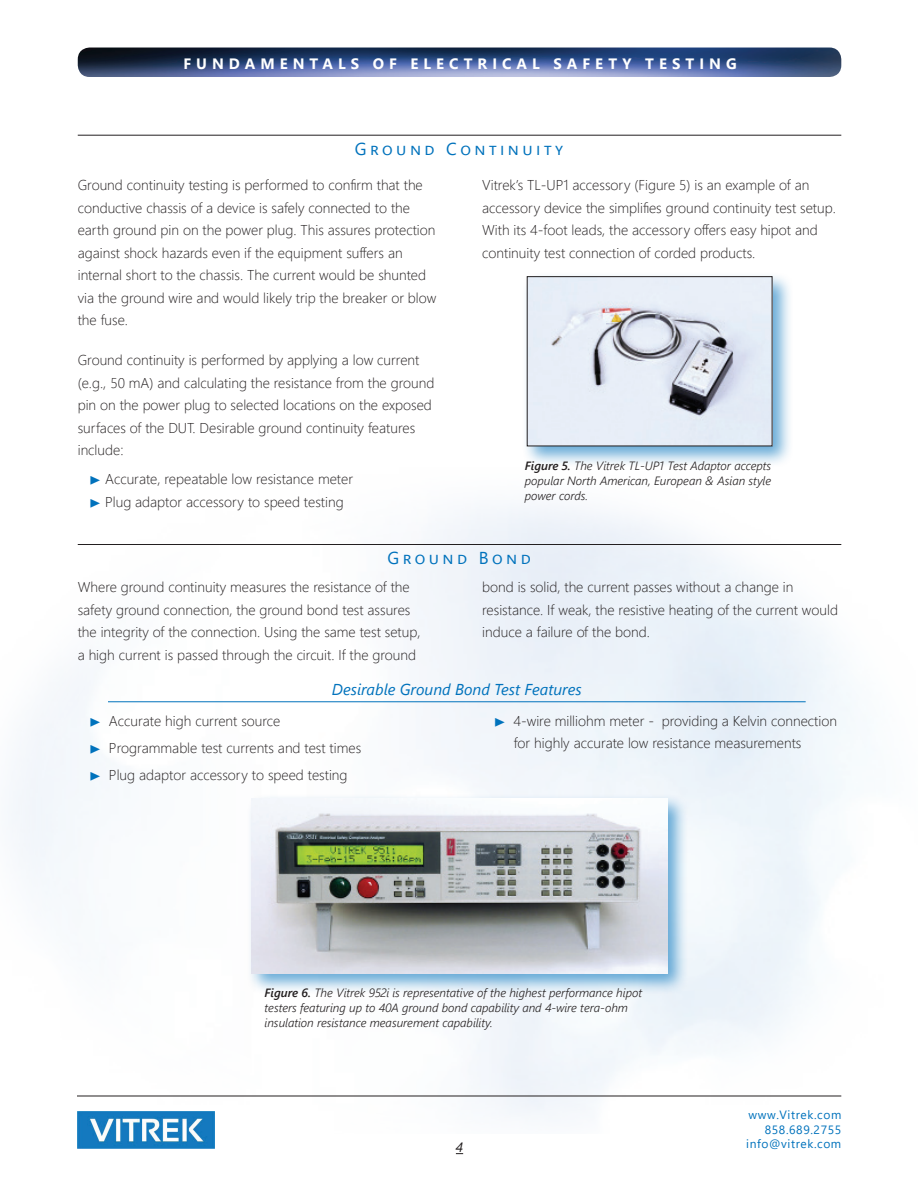
<style>
.page{position:relative;width:918px;height:1188px;background:#fff}
.page>*{position:absolute;margin:0;border:0;box-sizing:border-box;transform-origin:0 0}
.t1{font:17.25px "Segoe UI";letter-spacing:.2em;color:#0072bc}
.t2{font:italic 15.75px "Segoe UI";color:#0072bc}
.t3{font:700 15px "Segoe UI";letter-spacing:.335em;color:#fff}
.t4{font:300 14.25px/22.5px "Segoe UI";color:#231f20}
.t5{font:italic 13.5px "Segoe UI";color:#231f20}
.t6{font:italic 300 12px/15px "Segoe UI";color:#231f20;text-align:justify}
.t7{font:12px/14.4px "Segoe UI";letter-spacing:.05em;color:#0072bc;text-align:right}
.s1{color:#0072bc}
.s2{font-weight:600}
</style>
<div class="page">
<img style="left:11px;top:505px;width:843px;height:629px">
<img style="left:78px;top:48px;width:763px;height:29px">
<hr style="left:78px;top:135px;width:763px;height:1px;background:#231f20">
<hr style="left:78px;top:544px;width:763px;height:1px;background:#231f20">
<div style="left:522px;top:272px;width:272px;height:196px;background:#0072bc;opacity:.6"></div>
<img style="left:529px;top:278px;width:241px;height:166px">
<div style="left:527px;top:276px;width:245px;height:170px;border:1px solid #231f20"></div>
<hr style="left:108px;top:702px;width:698px;height:1px;background:#0072bc">
<div style="left:247px;top:793px;width:442px;height:202px;background:#0072bc;opacity:.6"></div>
<img style="left:252px;top:798px;width:415px;height:175px">
<hr style="left:77px;top:1096px;width:764px;height:1px;background:#231f20">
<img style="left:78px;top:1111px;width:137px;height:38px">
<p class="t3" style="left:183px;top:50px;width:555px">FUNDAMENTALS OF ELECTRICAL SAFETY TESTING</p>
<p class="t1" style="left:355px;top:133px;width:210px">Ground Continuity</p>
<p class="t4" style="left:78px;top:173px;width:360px">Ground continuity testing is performed to confirm that the conductive chassis of a device is safely connected to the earth ground pin on the power plug. This assures protection against shock hazards even if the equipment suffers an internal short to the chassis. The current would be shunted via the ground wire and would likely trip the breaker or blow the fuse.</p>
<p class="t4" style="left:78px;top:347px;width:358px">Ground continuity is performed by applying a low current (e.g., 50 mA) and calculating the resistance from the ground pin on the power plug to selected locations on the exposed surfaces of the DUT. Desirable ground continuity features include:</p>
<p class="t4" style="left:90px;top:466px;width:265px"><span class="s1">◆</span> Accurate, repeatable low resistance meter</p>
<p class="t4" style="left:90px;top:489px;width:256px"><span class="s1">◆</span> Plug adaptor accessory to speed testing</p>
<p class="t4" style="left:482px;top:173px;width:355px">Vitrek’s TL-UP1 accessory (Figure 5) is an example of an accessory device the simplifies ground continuity test setup.<br>With its 4-foot leads, the accessory offers easy hipot and continuity test connection of corded products.</p>
<p class="t6" style="left:525px;top:456px;width:248px"><span class="s2">Figure 5.</span> The Vitrek TL-UP1 Test Adaptor accepts popular North American, European &amp; Asian style power cords.</p>
<p class="t1" style="left:388px;top:542px;width:145px">Ground Bond</p>
<p class="t4" style="left:78px;top:575px;width:344px">Where ground continuity measures the resistance of the safety ground connection, the ground bond test assures the integrity of the connection. Using the same test setup, a high current is passed through the circuit. If the ground</p>
<p class="t4" style="left:482px;top:575px;width:357px">bond is solid, the current passes without a change in resistance. If weak, the resistive heating of the current would induce a failure of the bond.</p>
<p class="t2" style="left:332px;top:675px;width:251px">Desirable Ground Bond Test Features</p>
<p class="t4" style="left:90px;top:708px;width:192px"><span class="s1">◆</span> Accurate high current source</p>
<p class="t4" style="left:90px;top:735px;width:273px"><span class="s1">◆</span> Programmable test currents and test times</p>
<p class="t4" style="left:90px;top:762px;width:259px"><span class="s1">◆</span> Plug adaptor accessory to speed testing</p>
<p class="t4" style="left:514px;top:708px;width:325px;text-indent:-20px"><span class="s1">◆</span> 4-wire milliohm meter - providing a Kelvin connection for highly accurate low resistance measurements</p>
<p class="t6" style="left:265px;top:984px;width:379px;text-align:left"><span class="s2">Figure 6.</span> The Vitrek 952i is representative of the highest performance hipot testers featuring up to 40A ground bond capability and 4-wire tera-ohm insulation resistance measurement capability.</p>
<p class="t5" style="left:456px;top:1135px;width:9px">4</p>
<p class="t7" style="left:746px;top:1107px;width:97px">www.Vitrek.com<br>858.689.2755 info@vitrek.com</p>
</div>
